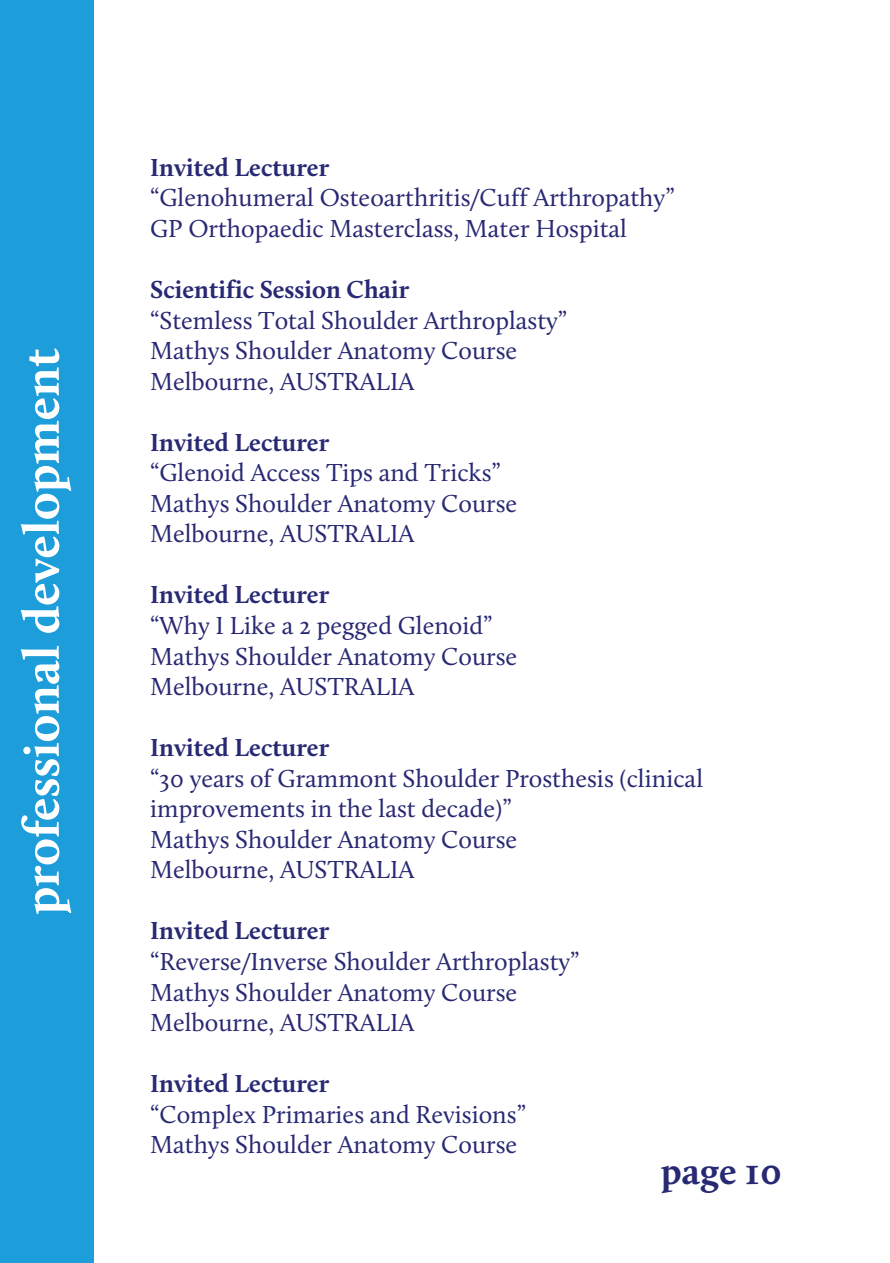
<style>
.page{position:relative;width:890px;height:1263px;background:#fff}
.page>*{position:absolute;margin:0;border:0;box-sizing:border-box;transform-origin:0 0}
.t1{font:700 50.85px "Calluna";color:#fff}
.t2{font:700 38.25px "Calluna";color:#282973}
.t3{font:25.5px/30.6px "Calluna";color:#282973}
.t4{font:700 25.5px "Calluna";color:#282973}
.s1{font-weight:700}
</style>
<div class="page">
<div style="left:0;top:0;width:94px;height:1263px;background:#1d9eda"></div>
<h1 class="t1" style="left:20px;top:915px;width:568px;rotate:-90deg">professional development</h1>
<p class="t4" style="left:150px;top:156px;width:180px">Invited Lecturer</p>
<p class="t3" style="left:150px;top:184px;width:526px">“Glenohumeral Osteoarthritis/Cuff Arthropathy”<br>GP Orthopaedic Masterclass, Mater Hospital</p>
<p class="t3" style="left:150px;top:276px;width:418px"><span class="s1">Scienti</span><span class="s1">f</span><span class="s1">ic Session Chair<br></span>“Stemless Total Shoulder Arthroplasty”<br>Mathys Shoulder Anatomy Course<br>Melbourne, AUSTRALIA</p>
<p class="t4" style="left:150px;top:431px;width:180px">Invited Lecturer</p>
<p class="t3" style="left:150px;top:459px;width:368px">“Glenoid Access Tips and Tricks”<br>Mathys Shoulder Anatomy Course<br>Melbourne, AUSTRALIA</p>
<p class="t4" style="left:150px;top:584px;width:180px">Invited Lecturer</p>
<p class="t3" style="left:150px;top:612px;width:368px">“Why I Like a 2 pegged Glenoid”<br>Mathys Shoulder Anatomy Course<br>Melbourne, AUSTRALIA</p>
<p class="t4" style="left:150px;top:737px;width:180px">Invited Lecturer</p>
<p class="t3" style="left:150px;top:764px;width:554px">“30 years of Grammont Shoulder Prosthesis (clinical improvements in the last decade)”<br>Mathys Shoulder Anatomy Course<br>Melbourne, AUSTRALIA</p>
<p class="t4" style="left:150px;top:920px;width:180px">Invited Lecturer</p>
<p class="t3" style="left:150px;top:948px;width:431px">“Reverse/Inverse Shoulder Arthroplasty”<br>Mathys Shoulder Anatomy Course<br>Melbourne, AUSTRALIA</p>
<p class="t4" style="left:150px;top:1073px;width:180px">Invited Lecturer</p>
<p class="t3" style="left:150px;top:1100px;width:377px">“Complex Primaries and Revisions”<br>Mathys Shoulder Anatomy Course</p>
<h2 class="t2" style="left:660px;top:1155px;width:123px">page 10</h2>
</div>
